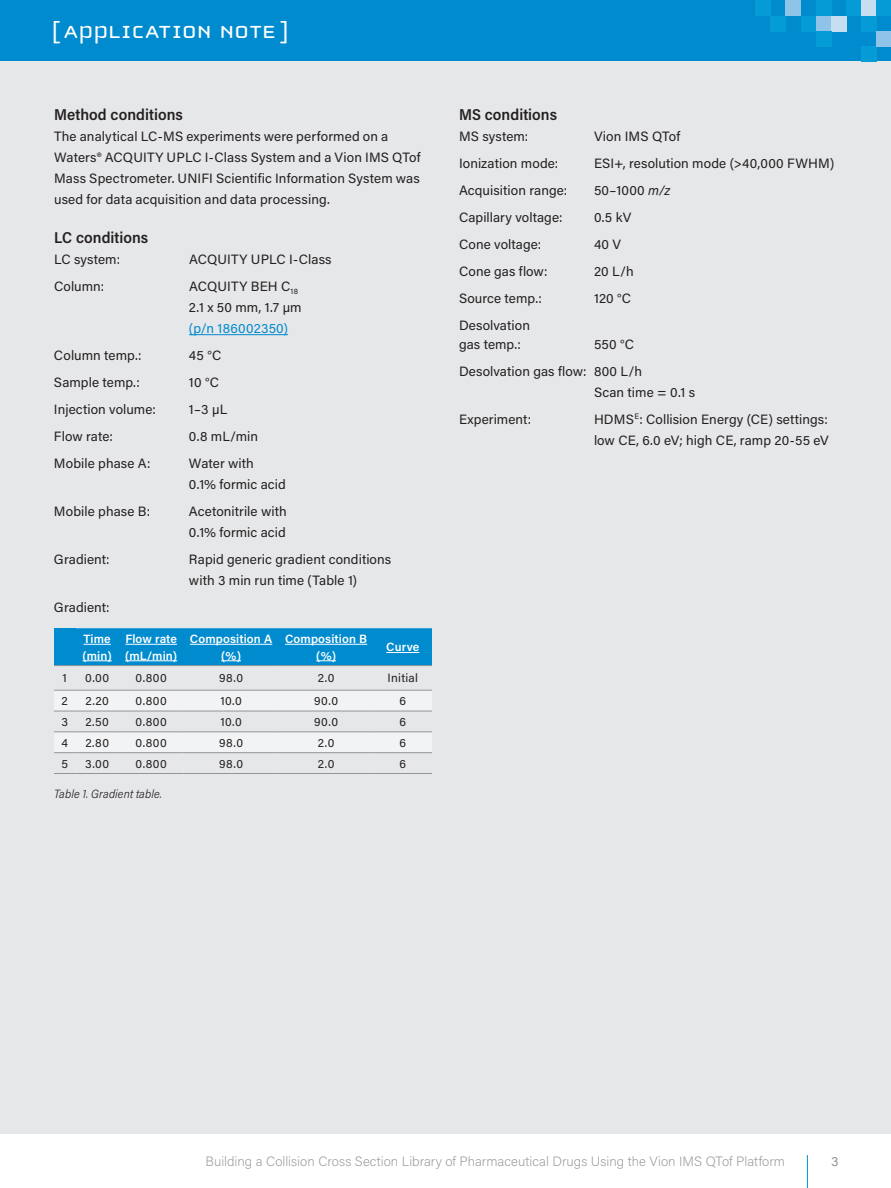
<style>
.page{position:relative;width:891px;height:1188px;background:#fff}
.page>*{position:absolute;margin:0;border:0;box-sizing:border-box;transform-origin:0 0}
.t1{font:25.5px "Cholla Unicase";letter-spacing:.01em;color:#fff;scale:1.1 1}
.t2{font:600 15.75px "Acumin Pro Semi Cond";color:#231f20}
.t3{font:13.5px/21px "Acumin Pro";letter-spacing:.01em;color:#231f20}
.t4{font:200 13.5px "Acumin Pro";letter-spacing:.005em;color:#939598}
.t5{font:13.5px "Acumin Pro";letter-spacing:.015em;color:#008bcf}
.t6{font:13.5px "Acumin Pro";color:#939598}
.t7{font:12px "Acumin Pro";letter-spacing:.04em;color:#231f20}
.t8{font:600 12px/16.5px "Acumin Pro";letter-spacing:.01em;color:#fff}
.t9{font:italic 300 12px "Acumin Pro Semi Cond";letter-spacing:.01em;color:#231f20}
.s1{font-style:italic}
</style>
<div class="page">
<hr style="left:807px;top:1155px;width:1px;height:33px;background:#008bcf">
<div style="left:0;top:0;width:891px;height:62px;background:#008bcf"></div>
<div style="left:0;top:62px;width:891px;height:1072px;background:#e6e7e9"></div>
<div style="left:755px;top:0;width:15px;height:16px;background:#059bd7"></div>
<div style="left:861px;top:47px;width:15px;height:15px;background:#059bd7"></div>
<div style="left:770px;top:16px;width:16px;height:15px;background:#059bd7"></div>
<div style="left:786px;top:0;width:15px;height:16px;background:#90c3e8"></div>
<div style="left:801px;top:16px;width:15px;height:15px;background:#059bd7"></div>
<div style="left:816px;top:16px;width:16px;height:15px;background:#90c3e8"></div>
<div style="left:832px;top:16px;width:15px;height:15px;background:#c5def2"></div>
<div style="left:816px;top:0;width:16px;height:16px;background:#059bd7"></div>
<div style="left:816px;top:31px;width:16px;height:16px;background:#059bd7"></div>
<div style="left:861px;top:0;width:15px;height:16px;background:#c5def2"></div>
<div style="left:847px;top:0;width:14px;height:16px;background:#059bd7"></div>
<div style="left:876px;top:0;width:15px;height:16px;background:#059bd7"></div>
<div style="left:861px;top:16px;width:15px;height:15px;background:#059bd7"></div>
<div style="left:876px;top:31px;width:15px;height:16px;background:#90c3e8"></div>
<hr style="left:189px;top:334px;width:99px;height:1px;background:#008bcf">
<svg style="left:54px;top:690px;width:378px;height:63px"></svg>
<hr style="left:76px;top:752px;width:43px;height:1px;background:#939598">
<hr style="left:119px;top:752px;width:65px;height:1px;background:#939598">
<hr style="left:184px;top:752px;width:95px;height:1px;background:#939598">
<hr style="left:279px;top:752px;width:95px;height:1px;background:#939598">
<hr style="left:374px;top:752px;width:58px;height:1px;background:#939598">
<svg style="left:54px;top:773px;width:22px;height:1px"></svg>
<hr style="left:76px;top:773px;width:43px;height:1px;background:#939598">
<hr style="left:119px;top:773px;width:65px;height:1px;background:#939598">
<hr style="left:184px;top:773px;width:95px;height:1px;background:#939598">
<hr style="left:279px;top:773px;width:95px;height:1px;background:#939598">
<hr style="left:374px;top:773px;width:58px;height:1px;background:#939598">
<svg style="left:54px;top:628px;width:378px;height:38px;background:#0b8ecf"></svg>
<hr style="left:386px;top:652px;width:33px;height:1px;background:#fff">
<h1 class="t1" style="left:52px;top:19px;width:217px">[ APPLICATION NOTE ]</h1>
<p class="t2" style="left:54px;top:103px;width:130px">Method conditions</p>
<p class="t3" style="left:54px;top:125px;width:368px">The analytical LC-MS experiments were performed on a Waters® ACQUITY UPLC I-Class System and a Vion IMS QTof Mass Spectrometer. UNIFI Scientific Information System was used for data acquisition and data processing.</p>
<p class="t2" style="left:54px;top:227px;width:96px">LC conditions</p>
<p class="t3" style="left:54px;top:249px;width:68px">LC system:</p>
<p class="t3" style="left:189px;top:249px;width:144px">ACQUITY UPLC I-Class</p>
<p class="t3" style="left:54px;top:276px;width:52px">Column:</p>
<p class="t3" style="left:189px;top:276px;width:114px">ACQUITY BEH C<sub>18<br></sub>2.1 x 50 mm, 1.7 µm</p>
<p class="t5" style="left:189px;top:319px;width:101px">(p/n 186002350)</p>
<p class="t3" style="left:54px;top:345px;width:89px">Column temp.:</p>
<p class="t3" style="left:189px;top:345px;width:34px">45 °C</p>
<p class="t3" style="left:54px;top:372px;width:87px">Sample temp.:</p>
<p class="t3" style="left:189px;top:372px;width:32px">10 °C</p>
<p class="t3" style="left:54px;top:399px;width:103px">Injection volume:</p>
<p class="t3" style="left:189px;top:399px;width:40px">1–3 µL</p>
<p class="t3" style="left:54px;top:426px;width:60px">Flow rate:</p>
<p class="t3" style="left:189px;top:426px;width:71px">0.8 mL/min</p>
<p class="t3" style="left:54px;top:453px;width:98px">Mobile phase A:</p>
<p class="t3" style="left:189px;top:453px;width:98px">Water with<br>0.1% formic acid</p>
<p class="t3" style="left:54px;top:501px;width:98px">Mobile phase B:</p>
<p class="t3" style="left:189px;top:501px;width:99px">Acetonitrile with<br>0.1% formic acid</p>
<p class="t3" style="left:54px;top:549px;width:57px">Gradient:</p>
<p class="t3" style="left:189px;top:549px;width:204px">Rapid generic gradient conditions with 3 min run time (Table 1)</p>
<p class="t3" style="left:54px;top:597px;width:57px">Gradient:</p>
<p class="t8" style="left:83px;top:630px;width:31px">Time (min)</p>
<p class="t8" style="left:125px;top:630px;width:54px">Flow rate (mL/min)</p>
<p class="t8" style="left:190px;top:630px;width:84px;text-align:center">Composition A (%)</p>
<p class="t8" style="left:285px;top:630px;width:84px;text-align:center">Composition B (%)</p>
<p class="t8" style="left:386px;top:638px;width:35px">Curve</p>
<p class="t7" style="left:63px;top:670px;width:6px">1</p>
<p class="t7" style="left:85px;top:670px;width:26px">0.00</p>
<p class="t7" style="left:136px;top:670px;width:33px">0.800</p>
<p class="t7" style="left:219px;top:670px;width:25px">98.0</p>
<p class="t7" style="left:318px;top:670px;width:18px">2.0</p>
<p class="t7" style="left:388px;top:670px;width:32px">Initial</p>
<p class="t7" style="left:62px;top:693px;width:8px">2</p>
<p class="t7" style="left:86px;top:693px;width:25px">2.20</p>
<p class="t7" style="left:136px;top:693px;width:33px">0.800</p>
<p class="t7" style="left:220px;top:693px;width:23px">10.0</p>
<p class="t7" style="left:314px;top:693px;width:25px">90.0</p>
<p class="t7" style="left:400px;top:693px;width:8px">6</p>
<p class="t7" style="left:62px;top:713px;width:8px">3</p>
<p class="t7" style="left:85px;top:713px;width:25px">2.50</p>
<p class="t7" style="left:136px;top:713px;width:33px">0.800</p>
<p class="t7" style="left:220px;top:713px;width:23px">10.0</p>
<p class="t7" style="left:314px;top:713px;width:25px">90.0</p>
<p class="t7" style="left:400px;top:713px;width:8px">6</p>
<p class="t7" style="left:62px;top:734px;width:8px">4</p>
<p class="t7" style="left:85px;top:734px;width:25px">2.80</p>
<p class="t7" style="left:136px;top:734px;width:33px">0.800</p>
<p class="t7" style="left:219px;top:734px;width:25px">98.0</p>
<p class="t7" style="left:318px;top:734px;width:18px">2.0</p>
<p class="t7" style="left:400px;top:734px;width:8px">6</p>
<p class="t7" style="left:62px;top:755px;width:8px">5</p>
<p class="t7" style="left:85px;top:755px;width:26px">3.00</p>
<p class="t7" style="left:136px;top:755px;width:33px">0.800</p>
<p class="t7" style="left:219px;top:755px;width:25px">98.0</p>
<p class="t7" style="left:318px;top:755px;width:18px">2.0</p>
<p class="t7" style="left:400px;top:755px;width:8px">6</p>
<p class="t9" style="left:54px;top:785px;width:110px">Table 1. Gradient table.</p>
<p class="t2" style="left:459px;top:103px;width:100px">MS conditions</p>
<p class="t3" style="left:459px;top:125px;width:71px">MS system:</p>
<p class="t3" style="left:594px;top:125px;width:88px">Vion IMS QTof</p>
<p class="t3" style="left:459px;top:152px;width:101px">Ionization mode:</p>
<p class="t3" style="left:594px;top:152px;width:242px">ESI+, resolution mode (&gt;40,000 FWHM)</p>
<p class="t3" style="left:459px;top:179px;width:110px">Acquisition range:</p>
<p class="t3" style="left:594px;top:179px;width:78px">50–1000 <span class="s1">m/z</span></p>
<p class="t3" style="left:459px;top:206px;width:105px">Capillary voltage:</p>
<p class="t3" style="left:594px;top:206px;width:39px">0.5 kV</p>
<p class="t3" style="left:459px;top:233px;width:84px">Cone voltage:</p>
<p class="t3" style="left:594px;top:233px;width:29px">40 V</p>
<p class="t3" style="left:459px;top:260px;width:90px">Cone gas flow:</p>
<p class="t3" style="left:594px;top:260px;width:41px">20 L/h</p>
<p class="t3" style="left:459px;top:287px;width:84px">Source temp.:</p>
<p class="t3" style="left:594px;top:287px;width:39px">120 °C</p>
<p class="t3" style="left:459px;top:315px;width:72px;line-height:19.5px">Desolvation gas temp.:</p>
<p class="t3" style="left:459px;top:330px;width:185px;line-height:27px;text-indent:135px">550 °C<br>Desolvation gas flow: 800 L/h</p>
<p class="t3" style="left:594px;top:381px;width:103px">Scan time = 0.1 s</p>
<p class="t3" style="left:459px;top:408px;width:74px">Experiment:</p>
<p class="t3" style="left:594px;top:408px;width:236px">HDMS<sup>E</sup>: Collision Energy (CE) settings: low CE, 6.0 eV; high CE, ramp 20-55 eV</p>
<p class="t4" style="left:206px;top:1152px;width:581px">Building a Collision Cross Section Library of Pharmaceutical Drugs Using the Vion IMS QTof Platform</p>
<p class="t6" style="left:831px;top:1151px;width:9px">3</p>
</div>
